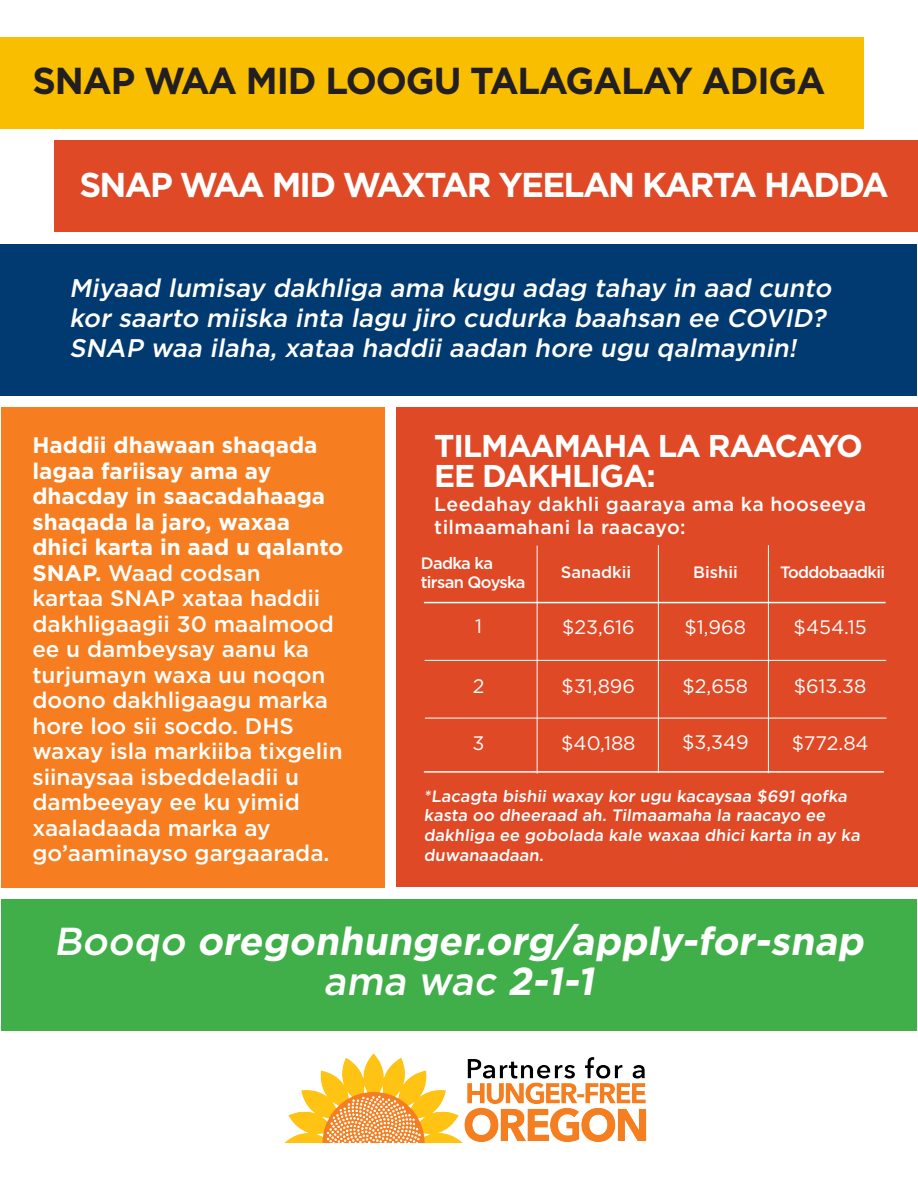
<style>
.page{position:relative;width:918px;height:1188px;background:#fff}
.page>*{position:absolute;margin:0;border:0;box-sizing:border-box;transform-origin:0 0}
.t1{font:italic 700 39px/40.5px "Gotham";color:#fff;text-align:center}
.t2{font:700 37.5px "Gotham";letter-spacing:-.03em;color:#231f20}
.t3{font:700 34.5px "Gotham";letter-spacing:-.05em;color:#fff}
.t4{font:700 31.5px/30px "Gotham";letter-spacing:-.04em;color:#fff}
.t5{font:italic 500 25.5px/30px "Gotham";color:#fff}
.t6{font:500 22.5px/25.5px "Gotham";color:#fff}
.t7{font:19.5px "Gotham";color:#fff}
.t8{font:500 19.5px/23.4px "Gotham";letter-spacing:.02em;color:#fff}
.t9{font:500 16.5px/19.8px "Gotham";letter-spacing:-.04em;color:#fff}
.t10{font:500 16.5px "Gotham";color:#fff}
.s1{font-weight:700}
.s2{font-weight:500}
</style>
<div class="page">
<div style="left:1px;top:37px;width:863px;height:92px;background:#f9be00"></div>
<div style="left:54px;top:140px;width:863px;height:92px;background:#df4926"></div>
<div style="left:1px;top:244px;width:916px;height:151px;background:#003a70"></div>
<div style="left:1px;top:407px;width:383px;height:481px;background:#f67e20"></div>
<div style="left:396px;top:408px;width:522px;height:479px;background:#df4926"></div>
<hr style="left:658px;top:545px;width:1px;height:228px;background:#fff">
<hr style="left:768px;top:545px;width:1px;height:228px;background:#fff">
<hr style="left:424px;top:602px;width:462px;height:1px;background:#fff">
<hr style="left:425px;top:660px;width:461px;height:1px;background:#fff">
<hr style="left:425px;top:718px;width:462px;height:1px;background:#fff">
<hr style="left:424px;top:771px;width:460px;height:2px;background:#fff">
<hr style="left:537px;top:546px;width:1px;height:228px;background:#fff">
<div style="left:1px;top:899px;width:915px;height:132px;background:#40ae49"></div>
<img style="left:284px;top:1053px;width:363px;height:91px">
<p class="t2" style="left:32px;top:56px;width:794px">SNAP WAA MID LOOGU TALAGALAY ADIGA</p>
<p class="t3" style="left:79px;top:162px;width:811px">SNAP WAA MID WAXTAR YEELAN KARTA HADDA</p>
<p class="t5" style="left:69px;top:273px;width:769px">Miyaad lumisay dakhliga ama kugu adag tahay in aad cunto kor saarto miiska inta lagu jiro cudurka baahsan ee COVID?<br>SNAP waa ilaha, xataa haddii aadan hore ugu qalmaynin!</p>
<p class="t6" style="left:32px;top:432px;width:313px"><span class="s1">Haddii dhawaan shaqada lagaa fariisay ama ay dhacday in saacadahaaga shaqada la jaro, waxaa dhici karta in aad u qalanto<br>SNAP.</span> Waad codsan<br>kartaa SNAP xataa haddii dakhligaagii 30 maalmood ee u dambeysay aanu ka turjumayn waxa uu noqon doono dakhligaagu marka hore loo sii socdo. DHS waxay isla markiiba tixgelin siinaysaa isbeddeladii u dambeeyay ee ku yimid xaaladaada marka ay go’aaminayso gargaarada.</p>
<p class="t4" style="left:434px;top:431px;width:430px">TILMAAMAHA LA RAACAYO<br>EE DAKHLIGA:</p>
<p class="t8" style="left:434px;top:492px;width:433px">Leedahay dakhli gaaraya ama ka hooseeya tilmaamahani la raacayo:</p>
<p class="t9" style="left:421px;top:553px;width:74px">Dadka ka</p>
<p class="t9" style="left:421px;top:572px;width:106px">tirsan Qoyska</p>
<p class="t10" style="left:561px;top:562px;width:72px">Sanadkii</p>
<p class="t9" style="left:693px;top:562px;width:46px">Bishii</p>
<p class="t9" style="left:780px;top:562px;width:106px">Toddobaadkii</p>
<p class="t7" style="left:685px;top:614px;width:63px">$1,968</p>
<p class="t7" style="left:562px;top:615px;width:74px">$23,616</p>
<p class="t7" style="left:794px;top:615px;width:75px">$454.15</p>
<p class="t7" style="left:475px;top:614px;width:8px">1</p>
<p class="t7" style="left:682px;top:673px;width:67px">$2,658</p>
<p class="t7" style="left:682px;top:730px;width:68px">$3,349</p>
<p class="t7" style="left:794px;top:674px;width:74px">$613.38</p>
<p class="t7" style="left:792px;top:730px;width:78px">$772.84</p>
<p class="t9" style="left:424px;top:786px;width:440px">*Lacagta bishii waxay kor ugu kacaysaa $691 qofka kasta oo dheeraad ah. Tilmaamaha la raacayo ee dakhliga ee gobolada kale waxaa dhici karta in ay ka duwanaadaan.</p>
<p class="t7" style="left:562px;top:674px;width:75px">$31,896</p>
<p class="t7" style="left:561px;top:730px;width:76px">$40,188</p>
<p class="t7" style="left:473px;top:673px;width:13px">2</p>
<p class="t7" style="left:473px;top:731px;width:13px">3</p>
<p class="t1" style="left:54px;top:920px;width:819px"><span class="s2">Booqo</span> oregonhunger.org/apply-for-snap <span class="s2">ama wac</span> 2-1-1</p>
</div>
